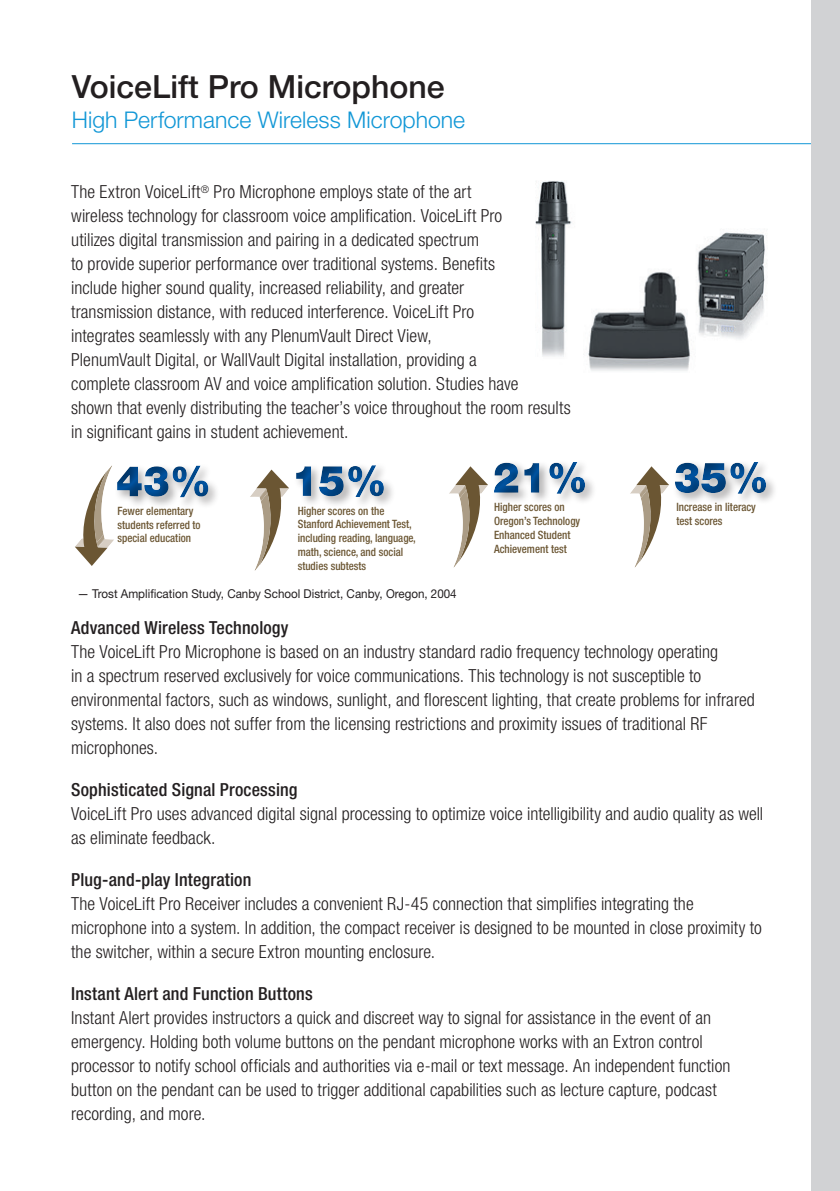
<style>
.page{position:relative;width:840px;height:1191px;background:#fff}
.page>*{position:absolute;margin:0;border:0;box-sizing:border-box;transform-origin:0 0}
.t1{font:500 32px "Helvetica Neue LT Std";color:#231f20}
.subhead{font:300 23px "Helvetica Neue LT Std";color:#1197d6}
.Text{font:300 condensed 18px/24px "Helvetica Neue LT Std";letter-spacing:.005em;color:#231f20}
.Text-2{font:500 condensed 18px "Helvetica Neue LT Std";letter-spacing:.01em;color:#231f20}
.bodycopy_desc_left_j{font:12.2px "Helvetica Neue LT Std";color:#231f20;scale:.95 1}
.bodycopy_desc{font:500 condensed 11.4px/13.8px "Helvetica Neue LT Std";color:#6b5633;scale:.95 1}
</style>
<div class="page">
<hr style="left:72px;top:143px;width:762px;height:1px;background:#1197d6">
<div style="left:811px;top:0;width:28px;height:1191px;background:#d1d2d4"></div>
<svg style="left:250px;top:469px;width:31px;height:102px"></svg>
<svg style="left:630px;top:466px;width:36px;height:101px"></svg>
<img style="left:535px;top:181px;width:230px;height:190px">
<svg style="left:75px;top:473px;width:39px;height:93px"></svg>
<div style="left:105px;top:453px;width:117px;height:56px;background:#231f20;opacity:.5"></div>
<div style="left:666px;top:452px;width:114px;height:56px;background:#231f20;opacity:.5"></div>
<div style="left:281px;top:453px;width:117px;height:56px;background:#231f20;opacity:.5"></div>
<svg style="left:449px;top:466px;width:32px;height:101px"></svg>
<div style="left:481px;top:450px;width:118px;height:56px;background:#231f20;opacity:.5"></div>
<p class="t1" style="left:72px;top:68px;width:374px">VoiceLift Pro Microphone</p>
<p class="subhead" style="left:72px;top:106px;width:394px">High Performance Wireless Microphone</p>
<p class="Text" style="left:71px;top:179px;width:500px">The Extron VoiceLift<sup>®</sup> Pro Microphone employs state of the art<br>wireless technology for classroom voice amplification. VoiceLift Pro<br>utilizes digital transmission and pairing in a dedicated spectrum<br>to provide superior performance over traditional systems. Benefits<br>include higher sound quality, increased reliability, and greater<br>transmission distance, with reduced interference. VoiceLift Pro<br>integrates seamlessly with any PlenumVault Direct View,<br>PlenumVault Digital, or WallVault Digital installation, providing a<br>complete classroom AV and voice amplification solution. Studies have<br>shown that evenly distributing the teacher’s voice throughout the room results in significant gains in student achievement.</p>
<p class="bodycopy_desc" style="left:117px;top:504px;width:89px">Fewer elementary students referred to special education</p>
<p class="bodycopy_desc" style="left:676px;top:500px;width:85px">Increase in literacy test scores</p>
<p class="bodycopy_desc" style="left:493px;top:500px;width:92px">Higher scores on<br>Oregon’s Technology<br>Enhanced Student<br>Achievement test</p>
<p class="bodycopy_desc" style="left:297px;top:503px;width:126px">Higher scores on the<br>Stanford Achievement Test, including reading, language, math, science, and social studies subtests</p>
<p class="bodycopy_desc_left_j" style="left:77px;top:586px;width:400px">— Trost Amplification Study, Canby School District, Canby, Oregon, 2004</p>
<p class="Text-2" style="left:71px;top:617px;width:219px">Advanced Wireless Technology</p>
<p class="Text" style="left:71px;top:639px;width:684px">The VoiceLift Pro Microphone is based on an industry standard radio frequency technology operating<br>in a spectrum reserved exclusively for voice communications. This technology is not susceptible to environmental factors, such as windows, sunlight, and florescent lighting, that create problems for infrared systems. It also does not suffer from the licensing restrictions and proximity issues of traditional RF microphones.</p>
<p class="Text-2" style="left:71px;top:779px;width:228px">Sophisticated Signal Processing</p>
<p class="Text" style="left:71px;top:801px;width:693px">VoiceLift Pro uses advanced digital signal processing to optimize voice intelligibility and audio quality as well as eliminate feedback.</p>
<p class="Text-2" style="left:71px;top:869px;width:182px">Plug-and-play Integration</p>
<p class="Text" style="left:71px;top:891px;width:692px">The VoiceLift Pro Receiver includes a convenient RJ-45 connection that simplifies integrating the microphone into a system. In addition, the compact receiver is designed to be mounted in close proximity to the switcher, within a secure Extron mounting enclosure.</p>
<p class="Text-2" style="left:71px;top:983px;width:243px">Instant Alert and Function Buttons</p>
<p class="Text" style="left:71px;top:1005px;width:660px">Instant Alert provides instructors a quick and discreet way to signal for assistance in the event of an emergency. Holding both volume buttons on the pendant microphone works with an Extron control processor to notify school officials and authorities via e-mail or text message. An independent function button on the pendant can be used to trigger additional capabilities such as lecture capture, podcast recording, and more.</p>
</div>
